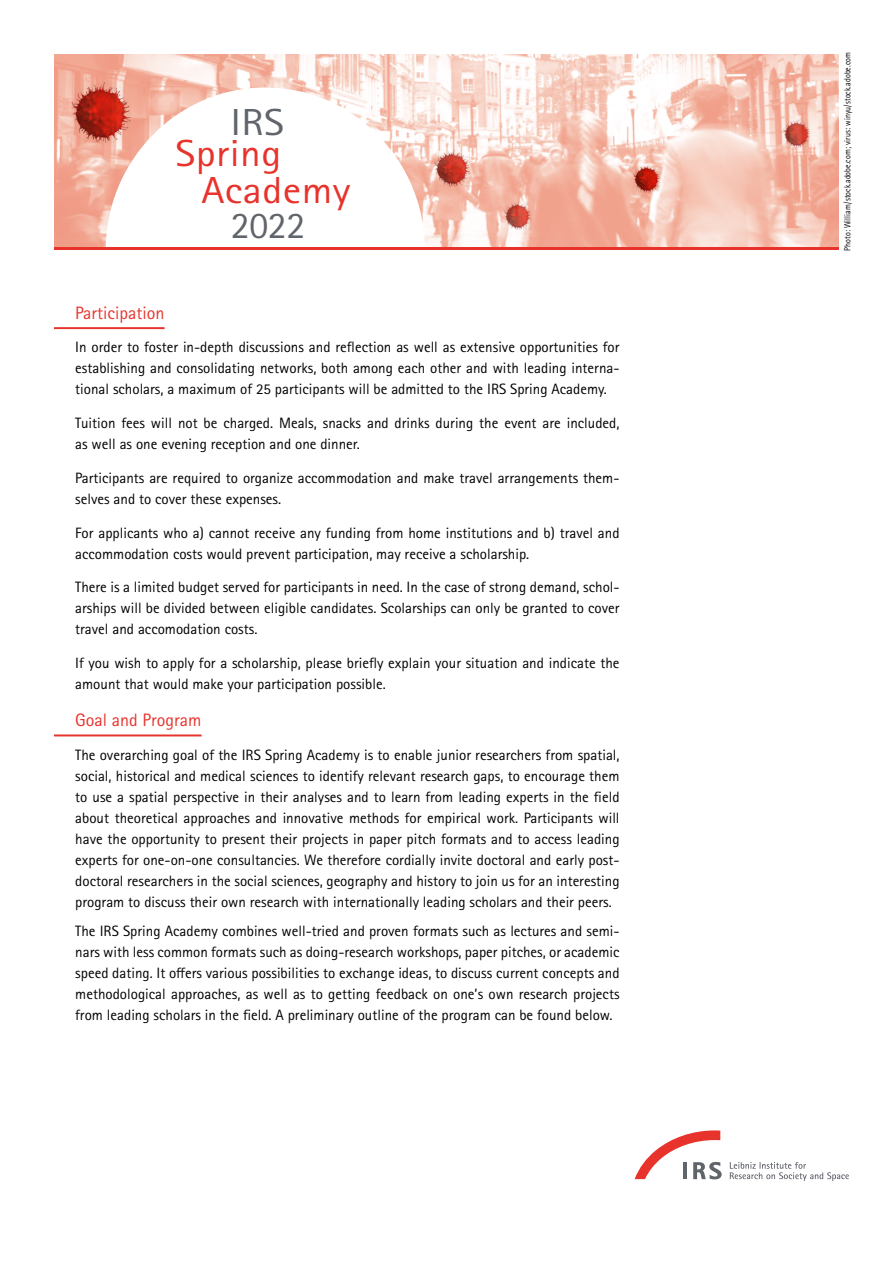
<style>
.page{position:relative;width:893px;height:1263px;background:#fff}
.page>*{position:absolute;margin:0;border:0;box-sizing:border-box;transform-origin:0 0}
.t1{font:37.65px "Rotis Sans Serif Pro";letter-spacing:.01em;color:#e7332c;scale:1.1 1}
.t2{font:37.65px "Rotis Sans Serif Pro";color:#60646b}
.t3{font:37.65px "Rotis Sans Serif Pro";color:#60646b;scale:1.1 1}
.Linie{font:18px "Rotis Sans Serif Pro";color:#e7332c}
.fließ{font:15px/21px "Rotis Sans Serif Pro";color:#000;text-align:justify}
.t4{font:9px "Rotis Sans Serif Pro";letter-spacing:.01em;color:#000;scale:.88 1}
</style>
<div class="page">
<svg style="left:730px;top:1162px;width:119px;height:19px"></svg>
<svg style="left:635px;top:1130px;width:87px;height:49px"></svg>
<img style="left:54px;top:54px;width:785px;height:194px">
<svg style="left:106px;top:87px;width:319px;height:161px"></svg>
<hr style="left:54px;top:248px;width:785px;height:2px;background:#e7332c">
<img style="left:435px;top:150px;width:36px;height:37px">
<img style="left:633px;top:165px;width:27px;height:27px">
<img style="left:505px;top:201px;width:27px;height:28px">
<img style="left:783px;top:120px;width:26px;height:28px">
<img style="left:72px;top:82px;width:60px;height:61px">
<hr style="left:54px;top:327px;width:111px;height:2px;background:#e7332c">
<hr style="left:54px;top:734px;width:148px;height:2px;background:#e7332c">
<h1 class="t3" style="left:230px;top:100px;width:50px">IRS</h1>
<h1 class="t1" style="left:176px;top:131px;width:98px">Spring</h1>
<h1 class="t1" style="left:201px;top:168px;width:137px">Academy</h1>
<h1 class="t2" style="left:231px;top:203px;width:76px">2022</h1>
<p class="Linie" style="left:75px;top:302px;width:91px">Participation</p>
<p class="fließ" style="left:75px;top:337px;width:546px">In order to foster in-depth discussions and reflection as well as extensive opportunities for establishing and consolidating networks, both among each other and with leading interna&shy;tional scholars, a maximum of 25 participants will be admitted to the IRS Spring Academy.</p>
<p class="fließ" style="left:75px;top:413px;width:546px">Tuition fees will not be charged. Meals, snacks and drinks during the event are included, as well as one evening reception and one dinner.</p>
<p class="fließ" style="left:75px;top:467px;width:546px">Participants are required to organize accommodation and make travel arrangements them&shy;selves and to cover these expenses.</p>
<p class="fließ" style="left:75px;top:522px;width:546px">For applicants who a) cannot receive any funding from home institutions and b) travel and accommodation costs would prevent participation, may receive a scholarship.</p>
<p class="fließ" style="left:75px;top:577px;width:546px">There is a limited budget served for participants in need. In the case of strong demand, schol&shy;arships will be divided between eligible candidates. Scolarships can only be granted to cover travel and accomodation costs.</p>
<p class="fließ" style="left:75px;top:653px;width:546px">If you wish to apply for a scholarship, please briefly explain your situation and indicate the amount that would make your participation possible.</p>
<p class="Linie" style="left:75px;top:709px;width:128px">Goal and Program</p>
<p class="fließ" style="left:75px;top:744px;width:546px">The overarching goal of the IRS Spring Academy is to enable junior researchers from spatial, social, historical and medical sciences to identify relevant research gaps, to encourage them to use a spatial perspective in their analyses and to learn from leading experts in the field about theoretical approaches and innovative methods for empirical work. Participants will have the opportunity to present their projects in paper pitch formats and to access leading experts for one-on-one consultancies. We therefore cordially invite doctoral and early post&shy;doctoral researchers in the social sciences, geography and history to join us for an interesting program to discuss their own research with internationally leading scholars and their peers.</p>
<p class="fließ" style="left:75px;top:921px;width:546px">The IRS Spring Academy combines well-tried and proven formats such as lectures and semi&shy;nars with less common formats such as doing-research workshops, paper pitches, or academic speed dating. It offers various possibilities to exchange ideas, to discuss current concepts and methodological approaches, as well as to getting feedback on one’s own research projects from leading scholars in the field. A preliminary outline of the program can be found below.</p>
<p class="t4" style="left:842px;top:251px;width:227px;rotate:-90deg">Photo: William/stock.adobe.com; virus: winyu/stock.adobe.com</p>
</div>
